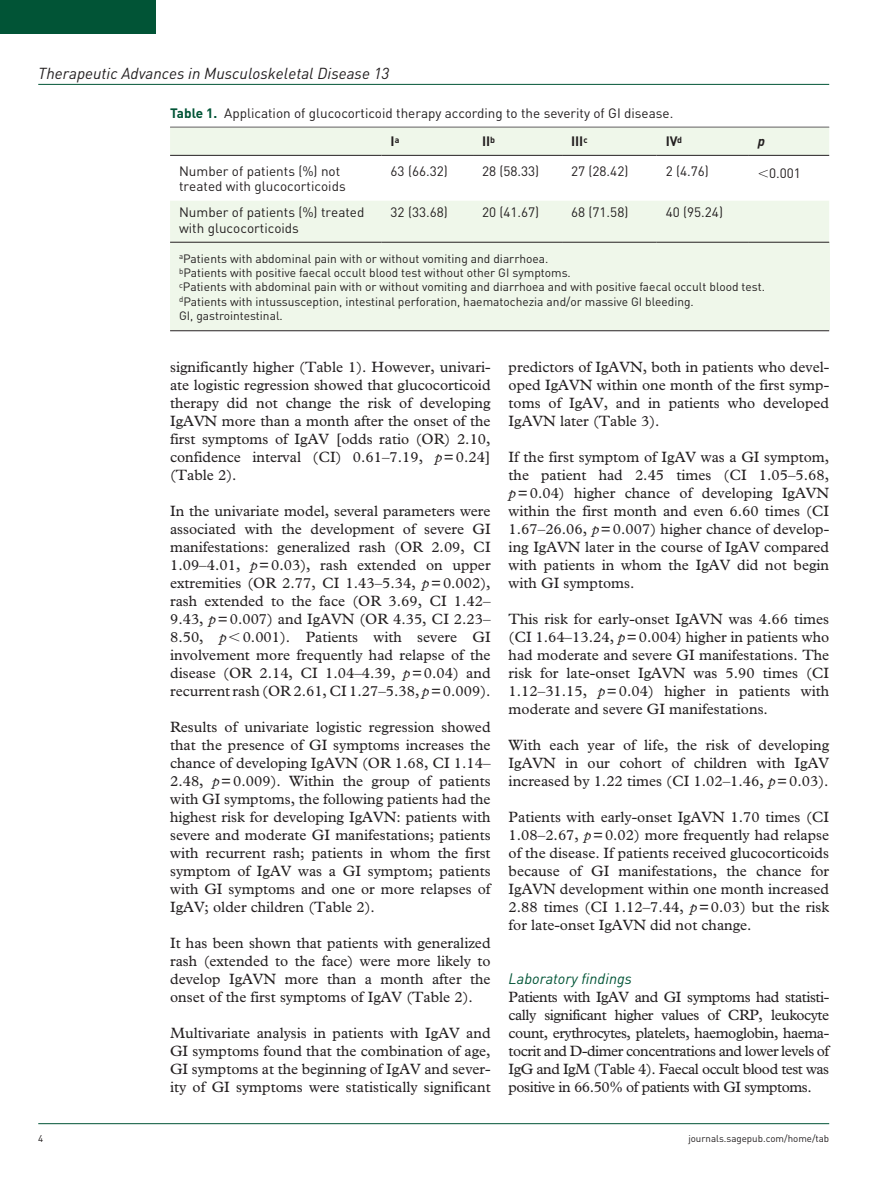
<style>
.page{position:relative;width:893px;height:1191px;background:#fff}
.page>*{position:absolute;margin:0;border:0;box-sizing:border-box;transform-origin:0 0}
.t1{font:italic 15.75px "DIN";color:#231f20}
.t2{font:15px/18px "Plantin Std";color:#231f20;text-align:justify}
.t3{font:italic 15px "DIN";color:#015436}
.t4{font:13.5px/15.8px "DIN";color:#231f20}
.t5{font:700 13.5px "DIN";color:#231f20}
.t6{font:italic 700 13.5px "DIN";color:#231f20}
.t7{font:12px/14.2px "DIN";color:#231f20}
.t8{font:9.75px "DIN";color:#231f20}
.s1{font-weight:700;color:#015436}
.s2{font-weight:700}
.s3{font-style:italic}
</style>
<div class="page">
<hr style="left:38px;top:84px;width:791px;height:1px;background:#015436">
<hr style="left:38px;top:1123px;width:791px;height:1px;background:#015436">
<div style="left:0;top:0;width:155px;height:34px;background:#015436"></div>
<div style="left:170px;top:242px;width:659px;height:88px;background:#eff7ea"></div>
<hr style="left:170px;top:127px;width:659px;height:1px;background:#231f20">
<hr style="left:170px;top:330px;width:659px;height:1px;background:#231f20">
<div style="left:170px;top:128px;width:659px;height:114px;background:#eff7ea"></div>
<hr style="left:170px;top:242px;width:212px;height:1px;background:#231f20">
<hr style="left:382px;top:242px;width:91px;height:1px;background:#231f20">
<hr style="left:473px;top:242px;width:89px;height:1px;background:#231f20">
<hr style="left:562px;top:242px;width:95px;height:1px;background:#231f20">
<hr style="left:657px;top:242px;width:92px;height:1px;background:#231f20">
<hr style="left:749px;top:242px;width:80px;height:1px;background:#231f20">
<svg style="left:170px;top:155px;width:659px;height:45px"></svg>
<p class="t1" style="left:38px;top:63px;width:353px">Therapeutic Advances in Musculoskeletal Disease 13</p>
<p class="t4" style="left:391px;top:98px;width:284px;line-height:28.5px;text-indent:-220px"><span class="s1">Table 1.</span> Application of glucocorticoid therapy according to the severity of GI disease.<br><span class="s2">I</span><sup>a</sup></p>
<p class="t5" style="left:482px;top:133px;width:15px">II<sup>b</sup></p>
<p class="t5" style="left:571px;top:133px;width:18px">III<sup>c</sup></p>
<p class="t5" style="left:666px;top:133px;width:18px">IV<sup>d</sup></p>
<p class="t6" style="left:758px;top:133px;width:9px">p</p>
<p class="t4" style="left:179px;top:163px;width:168px">Number of patients (%) not treated with glucocorticoids</p>
<p class="t4" style="left:391px;top:163px;width:59px">63 (66.32)</p>
<p class="t4" style="left:482px;top:163px;width:59px">28 (58.33)</p>
<p class="t4" style="left:571px;top:163px;width:59px">27 (28.42)</p>
<p class="t4" style="left:666px;top:163px;width:45px">2 (4.76)</p>
<p class="t4" style="left:769px;top:165px;width:33px">0.001</p>
<p class="t4" style="left:179px;top:204px;width:187px">Number of patients (%) treated with glucocorticoids</p>
<p class="t4" style="left:391px;top:204px;width:59px">32 (33.68)</p>
<p class="t4" style="left:482px;top:204px;width:59px">20 (41.67)</p>
<p class="t4" style="left:571px;top:204px;width:59px">68 (71.58)</p>
<p class="t4" style="left:666px;top:204px;width:59px">40 (95.24)</p>
<p class="t7" style="left:179px;top:251px;width:587px"><sup>a</sup>Patients with abdominal pain with or without vomiting and diarrhoea.<br><sup>b</sup>Patients with positive faecal occult blood test without other GI symptoms.<br><sup>c</sup>Patients with abdominal pain with or without vomiting and diarrhoea and with positive faecal occult blood test. <sup>d</sup>Patients with intussusception, intestinal perforation, haematochezia and/or massive GI bleeding.<br>GI, gastrointestinal.</p>
<p class="t2" style="left:170px;top:358px;width:322px">significantly higher (Table 1). However, univari&shy;ate logistic regression showed that glucocorticoid therapy did not change the risk of developing IgAVN more than a month after the onset of the first symptoms of IgAV [odds ratio (OR) 2.10, confidence interval (CI) 0.61–7.19, <span class="s3">p</span>=0.24] (Table 2).</p>
<p class="t2" style="left:170px;top:502px;width:322px">In the univariate model, several parameters were associated with the development of severe GI manifestations: generalized rash (OR 2.09, CI 1.09–4.01, <span class="s3">p</span>=0.03), rash extended on upper extremities (OR 2.77, CI 1.43–5.34, <span class="s3">p</span>=0.002), rash extended to the face (OR 3.69, CI 1.42– 9.43, <span class="s3">p</span>=0.007) and IgAVN (OR 4.35, CI 2.23– 8.50, <span class="s3">p</span> 0.001). Patients with severe GI involvement more frequently had relapse of the disease (OR 2.14, CI 1.04–4.39, <span class="s3">p</span>=0.04) and recurrent rash (OR 2.61, CI 1.27–5.38, <span class="s3">p</span>=0.009).</p>
<p class="t2" style="left:170px;top:718px;width:322px">Results of univariate logistic regression showed that the presence of GI symptoms increases the chance of developing IgAVN (OR 1.68, CI 1.14– 2.48, <span class="s3">p</span>=0.009). Within the group of patients with GI symptoms, the following patients had the highest risk for developing IgAVN: patients with severe and moderate GI manifestations; patients with recurrent rash; patients in whom the first symptom of IgAV was a GI symptom; patients with GI symptoms and one or more relapses of IgAV; older children (Table 2).</p>
<p class="t2" style="left:170px;top:934px;width:322px">It has been shown that patients with generalized rash (extended to the face) were more likely to develop IgAVN more than a month after the onset of the first symptoms of IgAV (Table 2).</p>
<p class="t2" style="left:170px;top:1024px;width:322px">Multivariate analysis in patients with IgAV and GI symptoms found that the combination of age, GI symptoms at the beginning of IgAV and sever&shy;ity of GI symptoms were statistically significant</p>
<p class="t2" style="left:509px;top:358px;width:322px">predictors of IgAVN, both in patients who devel&shy;oped IgAVN within one month of the first symp&shy;toms of IgAV, and in patients who developed IgAVN later (Table 3).</p>
<p class="t2" style="left:509px;top:448px;width:322px">If the first symptom of IgAV was a GI symptom, the patient had 2.45 times (CI 1.05–5.68, <span class="s3">p</span>=0.04) higher chance of developing IgAVN within the first month and even 6.60 times (CI 1.67–26.06, <span class="s3">p</span>=0.007) higher chance of develop&shy;ing IgAVN later in the course of IgAV compared with patients in whom the IgAV did not begin with GI symptoms.</p>
<p class="t2" style="left:509px;top:610px;width:322px">This risk for early-onset IgAVN was 4.66 times (CI 1.64–13.24, <span class="s3">p</span>=0.004) higher in patients who had moderate and severe GI manifestations. The risk for late-onset IgAVN was 5.90 times (CI 1.12–31.15, <span class="s3">p</span>=0.04) higher in patients with moderate and severe GI manifestations.</p>
<p class="t2" style="left:509px;top:736px;width:322px">With each year of life, the risk of developing IgAVN in our cohort of children with IgAV increased by 1.22 times (CI 1.02–1.46, <span class="s3">p</span>=0.03).</p>
<p class="t2" style="left:509px;top:808px;width:322px">Patients with early-onset IgAVN 1.70 times (CI 1.08–2.67, <span class="s3">p</span>=0.02) more frequently had relapse of the disease. If patients received glucocorticoids because of GI manifestations, the chance for IgAVN development within one month increased 2.88 times (CI 1.12–7.44, <span class="s3">p</span>=0.03) but the risk for late-onset IgAVN did not change.</p>
<p class="t3" style="left:509px;top:969px;width:125px">Laboratory findings</p>
<p class="t2" style="left:509px;top:988px;width:322px">Patients with IgAV and GI symptoms had statisti&shy;cally significant higher values of CRP, leukocyte count, erythrocytes, platelets, haemoglobin, haema&shy;tocrit and D-dimer concentrations and lower levels of IgG and IgM (Table 4). Faecal occult blood test was positive in 66.50% of patients with GI symptoms.</p>
<p class="t8" style="left:38px;top:1132px;width:7px">4</p>
<p class="t8" style="left:688px;top:1132px;width:142px">journals.sagepub.com/home/tab</p>
</div>
